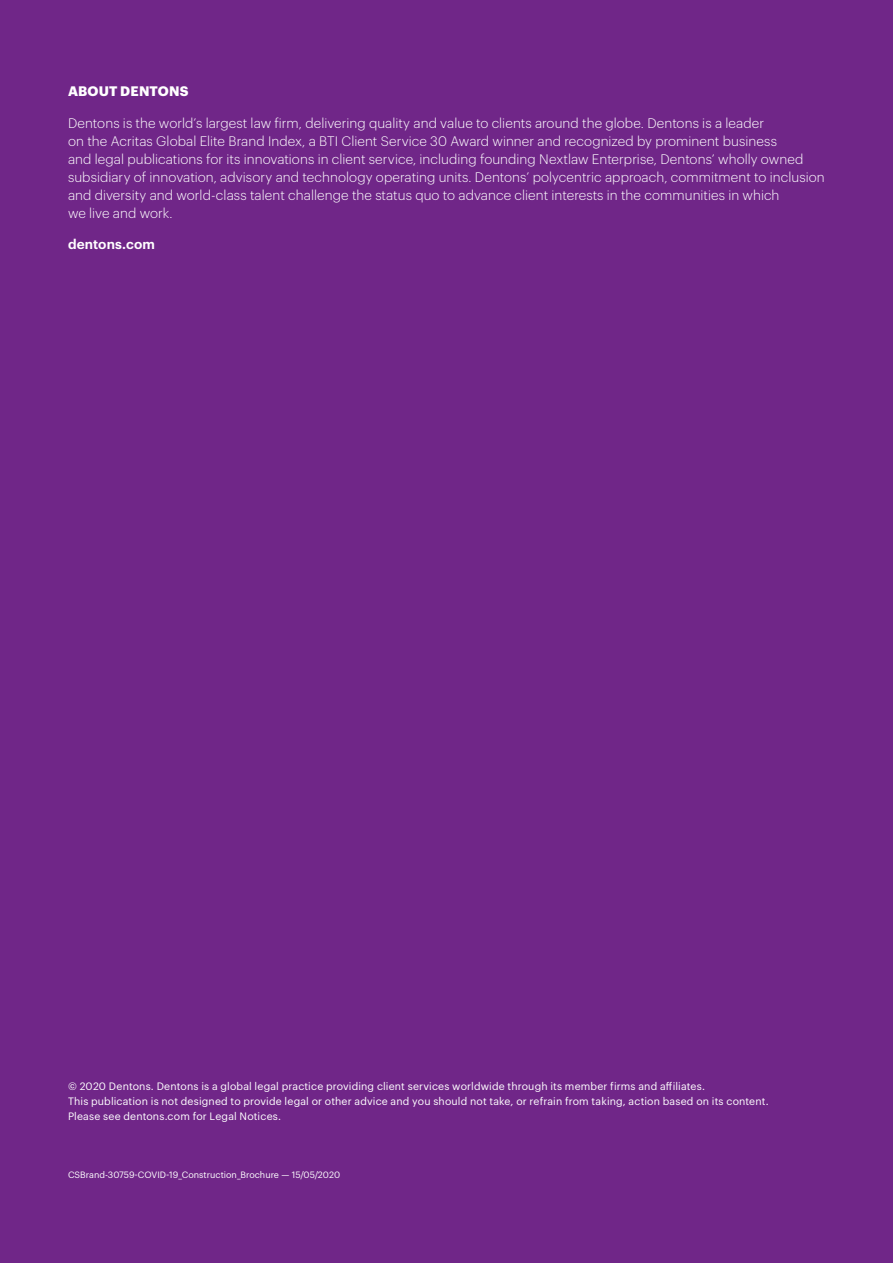
<style>
.page{position:relative;width:893px;height:1263px;background:#702688}
.page>*{position:absolute;margin:0;border:0;box-sizing:border-box;transform-origin:0 0}
.t1{font:300 13.5px/18px "Dentons Sans";letter-spacing:.005em;color:#fff}
.t2{font:700 13.5px "Dentons Sans";letter-spacing:.015em;color:#fff}
.t3{font:600 13.5px "Dentons Sans";letter-spacing:.01em;color:#fff}
.t4{font:10.5px/15px "Dentons Sans";letter-spacing:.015em;color:#fff}
.t5{font:9px "Dentons Sans";color:#fff}
</style>
<div class="page">
<p class="t2" style="left:68px;top:81px;width:122px">ABOUT DENTONS</p>
<p class="t1" style="left:68px;top:113px;width:758px">Dentons is the world’s largest law firm, delivering quality and value to clients around the globe. Dentons is a leader<br>on the Acritas Global Elite Brand Index, a BTI Client Service 30 Award winner and recognized by prominent business<br>and legal publications for its innovations in client service, including founding Nextlaw Enterprise, Dentons’ wholly owned subsidiary of innovation, advisory and technology operating units. Dentons’ polycentric approach, commitment to inclusion and diversity and world-class talent challenge the status quo to advance client interests in the communities in which<br>we live and work.</p>
<p class="t3" style="left:68px;top:234px;width:89px">dentons.com</p>
<p class="t4" style="left:68px;top:1077px;width:702px">© 2020 Dentons. Dentons is a global legal practice providing client services worldwide through its member firms and affiliates.<br>This publication is not designed to provide legal or other advice and you should not take, or refrain from taking, action based on its content.<br>Please see dentons.com for Legal Notices.</p>
<p class="t5" style="left:68px;top:1168px;width:274px">CSBrand-30759-COVID-19_Construction_Brochure — 15/05/2020</p>
</div>
